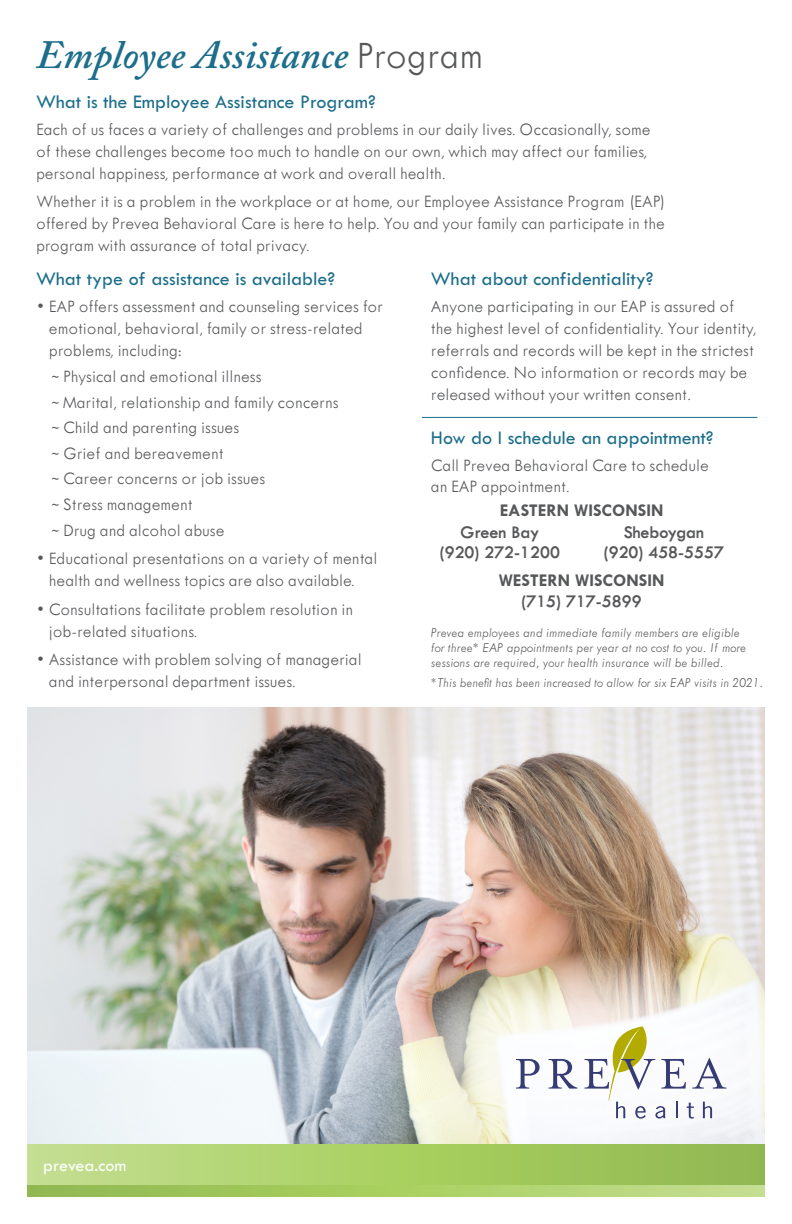
<style>
.page{position:relative;width:792px;height:1224px;background:#fff}
.page>*{position:absolute;margin:0;border:0;box-sizing:border-box;transform-origin:0 0}
.t1{font:italic 600 40px "Adobe Caslon Pro";color:#1c6e8b}
.Head{font:20px "Twentieth Century Medium PL";color:#1c6e8b}
.TC_Lg_18_22{font:18px/22px "Twentieth Century Light PL";color:#57585a}
.TC_Lg_18_22-2{font:18px "Twentieth Century Semi Bold PL";color:#57585a}
.TC_Lg_18_22-3{font:18px "Twentieth Century Bold PL";color:#57585a}
.t2{font:18px "Twentieth Century Medium PL";color:#fff}
.TC_Lg_16_20{font:14px/15px "Twentieth Century Light Italic PL";color:#57585a}
.s1{font-family:"Twentieth Century Light PL";font-weight:400;font-style:normal;color:#57585a}
.s2{font-family:"Twentieth Century Semi Bold PL";font-size:12px}
</style>
<div class="page">
<img style="left:27px;top:708px;width:738px;height:437px">
<svg style="left:403px;top:950px;width:362px;height:195px"></svg>
<svg style="left:516px;top:1059px;width:24px;height:30px"></svg>
<svg style="left:549px;top:1059px;width:28px;height:30px"></svg>
<svg style="left:585px;top:1026px;width:141px;height:93px"></svg>
<svg style="left:27px;top:1184px;width:738px;height:13px;background:#a9cd69"></svg>
<div style="left:27px;top:1145px;width:738px;height:39px;background:linear-gradient(to right,#c3e18a,#90ba49)"></div>
<hr style="left:422px;top:417px;width:335px;height:1px;background:#1c6e8b">
<p class="t1" style="left:36px;top:31px;width:449px">Employee Assistance <span class="s1">Program</span></p>
<p class="Head" style="left:36px;top:91px;width:341px">What is the Employee Assistance Program?</p>
<p class="TC_Lg_18_22" style="left:36px;top:119px;width:616px">Each of us faces a variety of challenges and problems in our daily lives. Occasionally, some of these challenges become too much to handle on our own, which may affect our families, personal happiness, performance at work and overall health.</p>
<p class="TC_Lg_18_22" style="left:36px;top:190px;width:632px;text-align:justify">Whether it is a problem in the workplace or at home, our Employee Assistance Program (EAP) offered by Prevea Behavioral Care is here to help. You and your family can participate in the program with assurance of total privacy.</p>
<p class="Head" style="left:36px;top:268px;width:301px">What type of assistance is available?</p>
<p class="TC_Lg_18_22" style="left:49px;top:296px;width:336px;text-indent:-13px">• EAP offers assessment and counseling services for emotional, behavioral, family or stress-related problems, including:</p>
<p class="TC_Lg_18_22" style="left:51px;top:365px;width:212px"><span class="s2">~</span> Physical and emotional illness</p>
<p class="TC_Lg_18_22" style="left:51px;top:391px;width:289px"><span class="s2">~</span> Marital, relationship and family concerns</p>
<p class="TC_Lg_18_22" style="left:51px;top:417px;width:189px"><span class="s2">~</span> Child and parenting issues</p>
<p class="TC_Lg_18_22" style="left:51px;top:442px;width:174px"><span class="s2">~</span> Grief and bereavement</p>
<p class="TC_Lg_18_22" style="left:51px;top:468px;width:215px"><span class="s2">~</span> Career concerns or job issues</p>
<p class="TC_Lg_18_22" style="left:51px;top:493px;width:143px"><span class="s2">~</span> Stress management</p>
<p class="TC_Lg_18_22" style="left:51px;top:519px;width:175px"><span class="s2">~</span> Drug and alcohol abuse</p>
<p class="TC_Lg_18_22" style="left:36px;top:547px;width:343px;text-align:center">• Educational presentations on a variety of mental health and wellness topics are also available.</p>
<p class="TC_Lg_18_22" style="left:49px;top:598px;width:306px;text-indent:-13px">• Consultations facilitate problem resolution in job-related situations.</p>
<p class="TC_Lg_18_22" style="left:49px;top:648px;width:314px;text-indent:-13px">• Assistance with problem solving of managerial and interpersonal department issues.</p>
<p class="Head" style="left:431px;top:268px;width:224px">What about confidentiality?</p>
<p class="TC_Lg_18_22" style="left:431px;top:296px;width:327px">Anyone participating in our EAP is assured of the highest level of confidentiality. Your identity, referrals and records will be kept in the strictest confidence. No information or records may be released without your written consent.</p>
<p class="Head" style="left:431px;top:427px;width:284px">How do I schedule an appointment?</p>
<p class="TC_Lg_18_22" style="left:431px;top:454px;width:279px;line-height:21px">Call Prevea Behavioral Care to schedule an EAP appointment.</p>
<p class="TC_Lg_18_22-3" style="left:500px;top:501px;width:165px">EASTERN WISCONSIN</p>
<p class="TC_Lg_18_22-2" style="left:461px;top:522px;width:80px">Green Bay</p>
<p class="TC_Lg_18_22-2" style="left:624px;top:522px;width:82px">Sheboygan</p>
<p class="TC_Lg_18_22-2" style="left:440px;top:542px;width:122px">(920) 272-1200</p>
<p class="TC_Lg_18_22-2" style="left:604px;top:542px;width:122px">(920) 458-5557</p>
<p class="TC_Lg_18_22-3" style="left:499px;top:570px;width:167px">WESTERN WISCONSIN</p>
<p class="TC_Lg_18_22-2" style="left:522px;top:592px;width:122px">(715) 717-5899</p>
<p class="TC_Lg_16_20" style="left:431px;top:625px;width:317px">Prevea employees and immediate family members are eligible for three* EAP appointments per year at no cost to you. If more sessions are required, your health insurance will be billed.</p>
<p class="TC_Lg_16_20" style="left:431px;top:675px;width:334px">*This benefit has been increased to allow for six EAP visits in 2021.</p>
<p class="t2" style="left:43px;top:1156px;width:85px">prevea.com</p>
</div>
